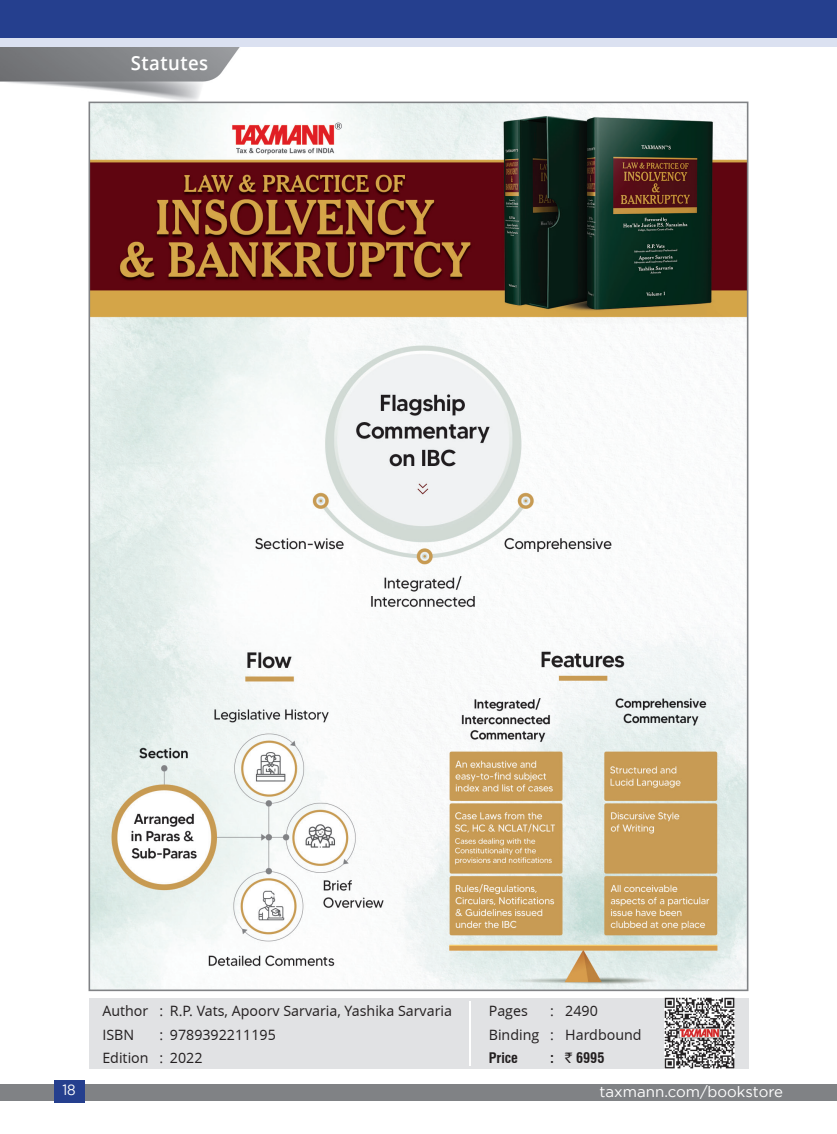
<style>
.page{position:relative;width:837px;height:1134px;background:#fff}
.page>*{position:absolute;margin:0;border:0;box-sizing:border-box;transform-origin:0 0}
.t1{font:600 19.5px "Open Sans";letter-spacing:.025em;color:#fff;scale:.95 1}
.t2{font:15px "Gotham";color:#fff}
.t3{font:15px "Gotham";color:#fff;scale:.9 1}
.t4{font:14.25px/23.9px "Open Sans";color:#231f20}
.t5{font:700 condensed 14.25px "Swiss 721 BT";color:#231f20}
.s1{font-family:"Rupee Foradian";font-weight:400;font-stretch:normal}
</style>
<div class="page">
<div style="left:0;top:1084px;width:837px;height:16px;background:#808285"></div>
<div style="left:54px;top:1080px;width:30px;height:22px;background:#253f8e"></div>
<div style="left:0;top:0;width:837px;height:47px;background:#dbe1f1"></div>
<div style="left:0;top:0;width:837px;height:38px;background:#253f8e"></div>
<img style="left:92px;top:105px;width:653px;height:883px">
<img style="left:725px;top:968px;width:20px;height:20px">
<div style="left:89px;top:999px;width:659px;height:70px;background:#e1e2e4"></div>
<img style="left:664px;top:998px;width:71px;height:70px">
<hr style="left:469px;top:1002px;width:2px;height:64px;background:#fff">
<h1 class="t1" style="left:131px;top:50px;width:83px">Statutes</h1>
<p class="t4" style="left:102px;top:999px;width:351px">Author : R.P. Vats, Apoorv Sarvaria, Yashika Sarvaria<br>ISBN</p>
<p class="t4" style="left:102px;top:1023px;width:175px;text-indent:57px">: 9789392211195<br>Edition : 2022</p>
<p class="t4" style="left:489px;top:999px;width:154px;text-indent:61px">: 2490<br>Binding : Hardbound</p>
<p class="t5" style="left:489px;top:1050px;width:31px">Price</p>
<p class="t5" style="left:550px;top:1050px;width:56px">: <span class="s1">`</span> 6995</p>
<p class="t4" style="left:489px;top:999px;width:41px">Pages</p>
<p class="t3" style="left:62px;top:1081px;width:16px">18</p>
<p class="t2" style="left:600px;top:1084px;width:185px">taxmann.com/bookstore</p>
</div>
